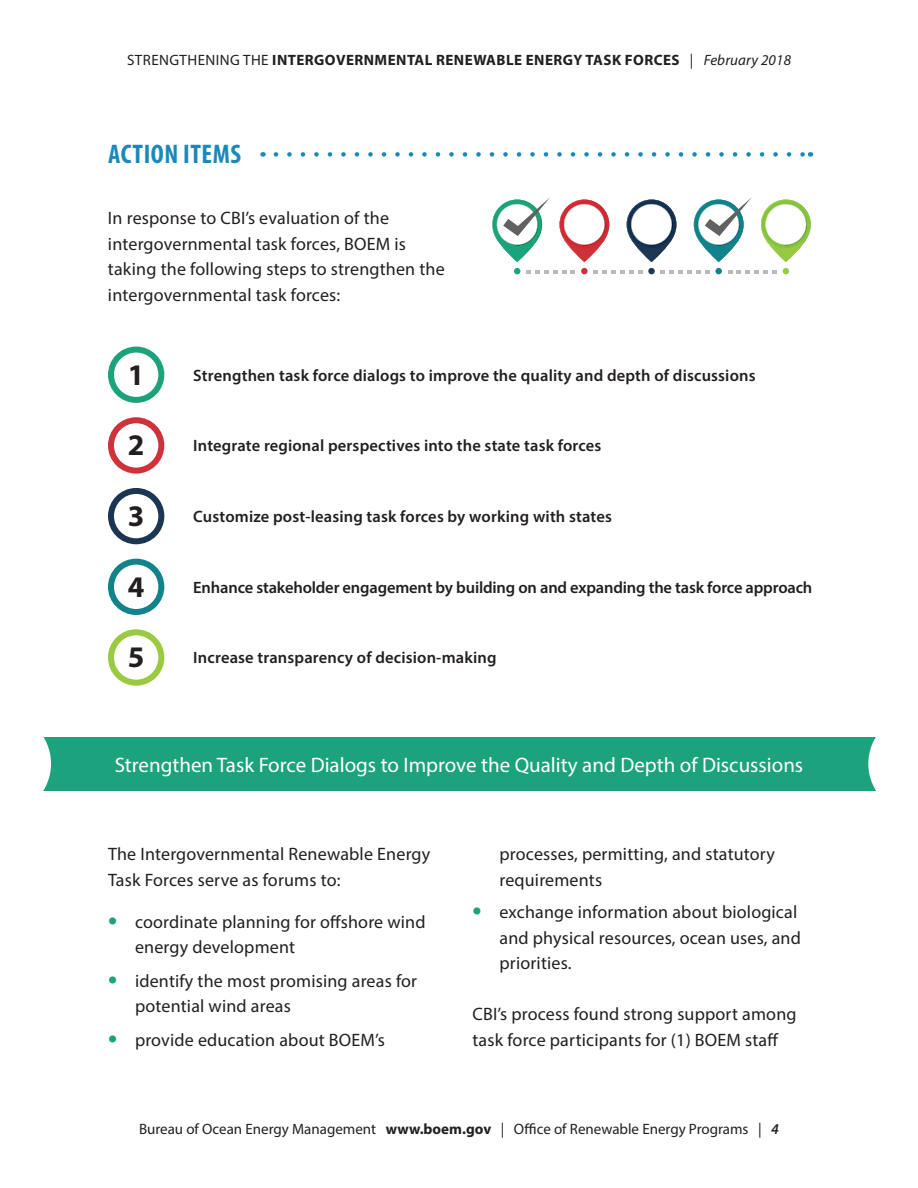
<style>
.page{position:relative;width:918px;height:1188px;background:#fff}
.page>*{position:absolute;margin:0;border:0;box-sizing:border-box;transform-origin:0 0}
.t1{font:700 30px "Myriad Pro";color:#231f20}
.t2{font:700 condensed 27px "Myriad Pro";letter-spacing:.02em;color:#1a89ba}
.t3{font:21px "Myriad Pro";color:#fff}
.t4{font:18px/25.5px "Myriad Pro";letter-spacing:.01em;color:#231f20}
.t5{font:600 16.5px "Myriad Pro";letter-spacing:.01em;color:#231f20}
.t6{font:600 16.5px "Myriad Pro";letter-spacing:-.01em;color:#231f20}
.t7{font:15px "Myriad Pro";color:#231f20}
.t8{font:700 15px "Myriad Pro";letter-spacing:.03em;color:#231f20}
.s1{font-weight:400}
.s2{font-weight:400;font-style:italic}
.s3{font-weight:700;font-size:27px;color:#1ca27d}
.s4{font-weight:700}
.s5{font-weight:600;font-style:italic}
</style>
<div class="page">
<svg style="left:514px;top:268px;width:6px;height:6px"></svg>
<svg style="left:559px;top:200px;width:50px;height:62px"></svg>
<img style="left:564px;top:204px;width:41px;height:41px">
<div style="left:581px;top:268px;width:7px;height:6px;background:#cf3139;border-radius:50%"></div>
<svg style="left:627px;top:200px;width:49px;height:62px"></svg>
<img style="left:631px;top:204px;width:41px;height:41px">
<div style="left:648px;top:268px;width:7px;height:6px;background:#1c3751;border-radius:50%"></div>
<div style="left:715px;top:268px;width:7px;height:6px;background:#12828b;border-radius:50%"></div>
<svg style="left:761px;top:200px;width:50px;height:62px"></svg>
<img style="left:765px;top:204px;width:41px;height:41px">
<svg style="left:783px;top:268px;width:6px;height:6px"></svg>
<svg style="left:526px;top:270px;width:49px;height:3px"></svg>
<svg style="left:593px;top:270px;width:50px;height:3px"></svg>
<svg style="left:660px;top:270px;width:50px;height:3px"></svg>
<svg style="left:728px;top:270px;width:49px;height:3px"></svg>
<svg style="left:492px;top:197px;width:58px;height:65px"></svg>
<svg style="left:694px;top:197px;width:58px;height:65px"></svg>
<div style="left:0;top:737px;width:918px;height:53px;background:#1ca27d"></div>
<div style="left:0;top:737px;width:51px;height:54px;background:#fff"></div>
<div style="left:868px;top:737px;width:50px;height:54px;background:#fff"></div>
<svg style="left:276px;top:152px;width:527px;height:5px"></svg>
<div style="left:108px;top:347px;width:56px;height:56px;border:6px solid #1ca27d;border-radius:50%"></div>
<div style="left:108px;top:417px;width:56px;height:57px;border:6px solid #cf323b;border-radius:50%"></div>
<div style="left:108px;top:488px;width:56px;height:56px;border:6px solid #1c3652;border-radius:50%"></div>
<div style="left:108px;top:559px;width:56px;height:56px;border:6px solid #12828b;border-radius:50%"></div>
<div style="left:108px;top:629px;width:56px;height:57px;border:6px solid #99ca3f;border-radius:50%"></div>
<p class="t8" style="left:127px;top:50px;width:665px"><span class="s1">STRENGTHENING THE</span> INTERGOVERNMENTAL RENEWABLE ENERGY TASK FORCES <span class="s1">|</span> <span class="s2">February 2018</span></p>
<h2 class="t2" style="left:108px;top:137px;width:134px">ACTION ITEMS</h2>
<p class="t4" style="left:108px;top:205px;width:338px">In response to CBI’s evaluation of the intergovernmental task forces, BOEM is taking the following steps to strengthen the intergovernmental task forces:</p>
<h1 class="t1" style="left:128px;top:355px;width:18px">1</h1>
<p class="t5" style="left:193px;top:365px;width:564px">Strengthen task force dialogs to improve the quality and depth of discussions</p>
<h1 class="t1" style="left:128px;top:426px;width:18px">2</h1>
<p class="t5" style="left:193px;top:435px;width:410px">Integrate regional perspectives into the state task forces</p>
<h1 class="t1" style="left:128px;top:496px;width:18px">3</h1>
<p class="t5" style="left:193px;top:506px;width:420px">Customize post-leasing task forces by working with states</p>
<h1 class="t1" style="left:128px;top:567px;width:18px">4</h1>
<p class="t6" style="left:193px;top:577px;width:621px">Enhance stakeholder engagement by building on and expanding the task force approach</p>
<h1 class="t1" style="left:128px;top:638px;width:18px">5</h1>
<p class="t5" style="left:193px;top:647px;width:305px">Increase transparency of decision-making</p>
<p class="t3" style="left:115px;top:752px;width:690px">Strengthen Task Force Dialogs to Improve the Quality and Depth of Discussions</p>
<p class="t4" style="left:108px;top:841px;width:324px">The Intergovernmental Renewable Energy<br>Task Forces serve as forums to:</p>
<p class="t4" style="left:135px;top:908px;width:292px;text-indent:-27px"><span class="s3">•</span> coordinate planning for offshore wind energy development</p>
<p class="t4" style="left:135px;top:968px;width:284px;text-indent:-27px"><span class="s3">•</span> identify the most promising areas for potential wind areas</p>
<p class="t4" style="left:108px;top:1027px;width:278px"><span class="s3">•</span> provide education about BOEM’s</p>
<p class="t4" style="left:500px;top:841px;width:277px">processes, permitting, and statutory requirements</p>
<p class="t4" style="left:500px;top:899px;width:303px;text-indent:-27px"><span class="s3">•</span> exchange information about biological and physical resources, ocean uses, and priorities.</p>
<p class="t4" style="left:472px;top:1001px;width:326px">CBI’s process found strong support among task force participants for (1) BOEM staff</p>
<p class="t7" style="left:139px;top:1120px;width:641px">Bureau of Ocean Energy Management <span class="s4">www.boem.gov</span> | Office of Renewable Energy Programs | <span class="s5">4</span></p>
</div>
